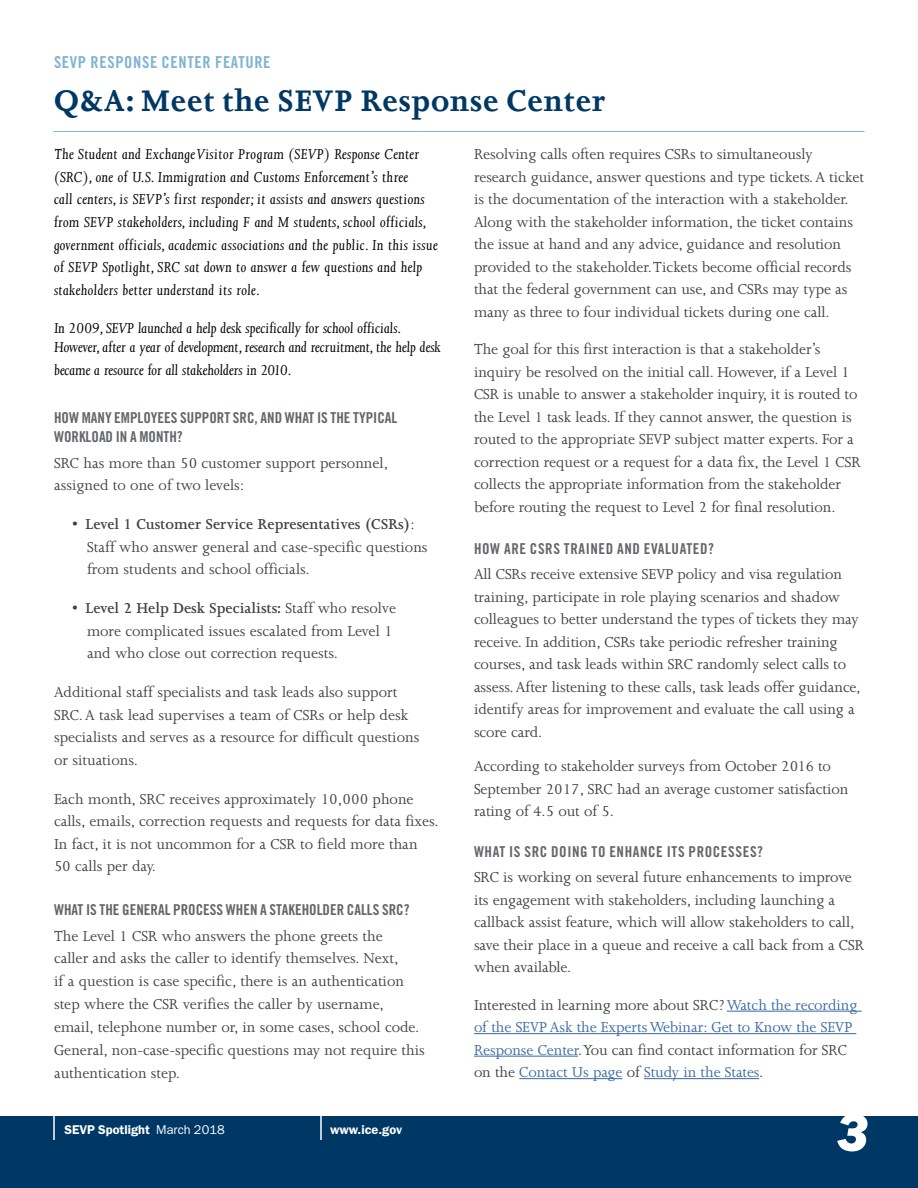
<style>
.page{position:relative;width:918px;height:1188px;background:#fff}
.page>*{position:absolute;margin:0;border:0;box-sizing:border-box;transform-origin:0 0}
.t1{font:54px "ITC Franklin Gothic Std Hvy It";color:#fff}
.t2{font:700 34.5px "Joanna";letter-spacing:.025em;color:#003865}
.body{font:16.5px/22.5px "Joanna MT Std";letter-spacing:-.005em;color:#3e3e3f}
.body_intro{font:italic 16.5px/22.6px "Joanna MT Std";letter-spacing:.02em;color:#000}
.body-2{font:16.5px/22.5px "Joanna MT Std";letter-spacing:-.005em;color:#3667a4}
.body-3{font:italic 16.5px/19.5px "Joanna MT Std";color:#000}
.t3{font:16.5px "Trade Gothic LT Std Bd Cn 20";letter-spacing:.04em;color:#80b5d2}
.t4{font:15px/19.5px "Trade Gothic LT Std Bd Cn 20";color:#63666a}
.t5{font:15px "Trade Gothic LT Std Bd Cn 20";letter-spacing:.04em;color:#63666a}
.t6{font:600 12.75px "ITC Franklin Gothic Std";color:#fff}
.s1{font-weight:600}
.s2{color:#3e3e3f}
.s3{font-weight:400}
</style>
<div class="page">
<div style="left:0;top:1116px;width:918px;height:72px;background:#003865"></div>
<hr style="left:320px;top:1115px;width:2px;height:25px;background:#fff">
<hr style="left:53px;top:1115px;width:2px;height:25px;background:#fff">
<hr style="left:53px;top:131px;width:812px;height:1px;background:#80b5d2">
<hr style="left:727px;top:1011px;width:135px;height:1px;background:#3667a4">
<hr style="left:474px;top:1033px;width:382px;height:1px;background:#3667a4">
<hr style="left:474px;top:1056px;width:104px;height:1px;background:#3667a4">
<hr style="left:519px;top:1078px;width:103px;height:1px;background:#3667a4">
<hr style="left:644px;top:1078px;width:115px;height:1px;background:#3667a4">
<h2 class="t3" style="left:54px;top:52px;width:218px">SEVP RESPONSE CENTER FEATURE</h2>
<h1 class="t2" style="left:54px;top:80px;width:553px">Q&amp;A: Meet the SEVP Response Center</h1>
<p class="body_intro" style="left:54px;top:143px;width:385px">The Student and Exchange Visitor Program (SEVP) Response Center (SRC), one of U.S. Immigration and Customs Enforcement’s three<br>call centers, is SEVP’s first responder; it assists and answers questions from SEVP stakeholders, including F and M students, school officials, government officials, academic associations and the public. In this issue of SEVP Spotlight, SRC sat down to answer a few questions and help stakeholders better understand its role.</p>
<p class="body-3" style="left:54px;top:318px;width:388px">In 2009, SEVP launched a help desk specifically for school officials.<br>However, after a year of development, research and recruitment, the help desk</p>
<p class="body-3" style="left:54px;top:360px;width:239px">became a resource for all stakeholders in 2010.</p>
<h3 class="t4" style="left:54px;top:407px;width:345px">HOW MANY EMPLOYEES SUPPORT SRC, AND WHAT IS THE TYPICAL<br>WORKLOAD IN A MONTH?</h3>
<p class="body" style="left:54px;top:451px;width:336px">SRC has more than 50 customer support personnel, assigned to one of two levels:</p>
<p class="body" style="left:87px;top:513px;width:342px;text-indent:-15px">• <span class="s1">Level 1 Customer Service Representatives (CSRs)</span>:<br>Staff who answer general and case-specific questions from students and school officials.</p>
<p class="body" style="left:87px;top:597px;width:311px;text-indent:-15px">• <span class="s1">Level 2 Help Desk Specialists:</span> Staff who resolve more complicated issues escalated from Level 1 and who close out correction requests.</p>
<p class="body" style="left:54px;top:681px;width:367px">Additional staff specialists and task leads also support SRC. A task lead supervises a team of CSRs or help desk specialists and serves as a resource for difficult questions or situations.</p>
<p class="body" style="left:54px;top:787px;width:386px">Each month, SRC receives approximately 10,000 phone calls, emails, correction requests and requests for data fixes.<br>In fact, it is not uncommon for a CSR to field more than 50 calls per day.</p>
<h3 class="t4" style="left:54px;top:899px;width:357px">WHAT IS THE GENERAL PROCESS WHEN A STAKEHOLDER CALLS SRC?</h3>
<p class="body" style="left:54px;top:924px;width:372px;line-height:23px">The Level 1 CSR who answers the phone greets the<br>caller and asks the caller to identify themselves. Next,<br>if a question is case specific, there is an authentication step where the CSR verifies the caller by username, email, telephone number or, in some cases, school code.<br>General, non-case-specific questions may not require this authentication step.</p>
<p class="body" style="left:474px;top:143px;width:392px">Resolving calls often requires CSRs to simultaneously research guidance, answer questions and type tickets. A ticket is the documentation of the interaction with a stakeholder.<br>Along with the stakeholder information, the ticket contains the issue at hand and any advice, guidance and resolution provided to the stakeholder. Tickets become official records that the federal government can use, and CSRs may type as many as three to four individual tickets during one call.</p>
<p class="body" style="left:474px;top:338px;width:388px">The goal for this first interaction is that a stakeholder’s inquiry be resolved on the initial call. However, if a Level 1<br>CSR is unable to answer a stakeholder inquiry, it is routed to the Level 1 task leads. If they cannot answer, the question is routed to the appropriate SEVP subject matter experts. For a correction request or a request for a data fix, the Level 1 CSR collects the appropriate information from the stakeholder before routing the request to Level 2 for final resolution.</p>
<h3 class="t5" style="left:474px;top:539px;width:242px">HOW ARE CSRS TRAINED AND EVALUATED?</h3>
<p class="body" style="left:474px;top:563px;width:388px">All CSRs receive extensive SEVP policy and visa regulation training, participate in role playing scenarios and shadow colleagues to better understand the types of tickets they may receive. In addition, CSRs take periodic refresher training courses, and task leads within SRC randomly select calls to assess. After listening to these calls, task leads offer guidance, identify areas for improvement and evaluate the call using a score card.</p>
<p class="body" style="left:474px;top:755px;width:376px">According to stakeholder surveys from October 2016 to<br>September 2017, SRC had an average customer satisfaction rating of 4.5 out of 5.</p>
<h3 class="t5" style="left:474px;top:842px;width:291px">WHAT IS SRC DOING TO ENHANCE ITS PROCESSES?</h3>
<p class="body" style="left:474px;top:866px;width:392px">SRC is working on several future enhancements to improve its engagement with stakeholders, including launching a callback assist feature, which will allow stakeholders to call, save their place in a queue and receive a call back from a CSR when available.</p>
<p class="body-2" style="left:474px;top:993px;width:385px"><span class="s2">Interested in learning more about SRC?</span> Watch the recording of the SEVP Ask the Experts Webinar: Get to Know the SEVP Response Center<span class="s2">. You can find contact information for SRC on the</span> Contact Us page <span class="s2">of</span> Study in the States<span class="s2">.</span></p>
<p class="t6" style="left:64px;top:1122px;width:162px">SEVP Spotlight <span class="s3">March 2018</span></p>
<p class="t6" style="left:330px;top:1122px;width:74px">www.ice.gov</p>
<h1 class="t1" style="left:837px;top:1101px;width:33px">3</h1>
</div>
